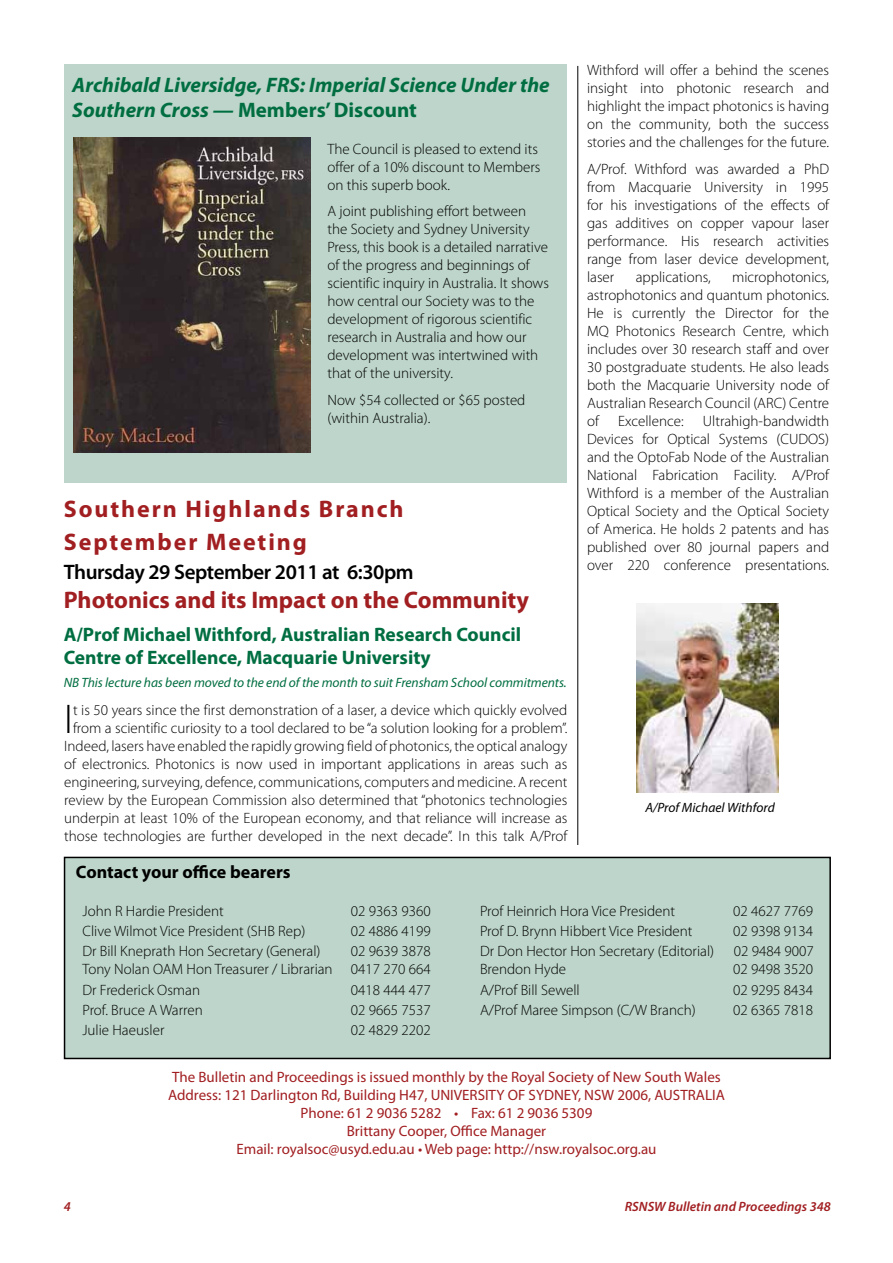
<style>
.page{position:relative;width:893px;height:1263px;background:#fff}
.page>*{position:absolute;margin:0;border:0;box-sizing:border-box;transform-origin:0 0}
.t1{font:300 41.7px "Myriad Pro";color:#000}
.t2{font:700 24px/33px "Myriad Pro";letter-spacing:.08em;color:#a11e21}
.t3{font:700 24px "Myriad Pro";color:#a11e21}
.t4{font:italic 700 21px/25.2px "Myriad Pro";color:#006e41}
.t5{font:600 21px "Myriad Pro";letter-spacing:-.02em;color:#000}
.t6{font:700 19.5px/23.4px "Myriad Pro";color:#006e41}
.t7{font:700 18px "Myriad Pro";color:#000}
.t8{font:300 15px/18px "Myriad Pro";color:#000;text-align:justify}
.t9{font:15px/18px "Myriad Pro";color:#a11e21;text-align:center}
.t10{font:italic 13.5px "Myriad Pro";letter-spacing:-.005em;color:#006e41}
.t11{font:italic 600 13.5px "Myriad Pro";color:#a11e21}
.t12{font:italic 13.5px "Myriad Pro";color:#000}
.s1{font-style:normal}
</style>
<div class="page">
<hr style="left:577px;top:66px;width:1px;height:779px;background:#000">
<div style="left:65px;top:857px;width:765px;height:201px;background:#bdd5ca"></div>
<div style="left:64px;top:857px;width:767px;height:202px;border:2px solid #000"></div>
<div style="left:64px;top:64px;width:503px;height:419px;background:#bdd5ca"></div>
<img style="left:73px;top:138px;width:238px;height:315px">
<img style="left:637px;top:604px;width:142px;height:189px">
<h3 class="t4" style="left:72px;top:72px;width:479px">Archibald Liversidge, FRS: Imperial Science Under the<br>Southern Cross — <span class="s1">Members’ Discount</span></h3>
<p class="t8" style="left:327px;top:140px;width:215px;text-align:left">The Council is pleased to extend its offer of a 10% discount to Members on this superb book.</p>
<p class="t8" style="left:327px;top:202px;width:223px;text-align:left">A joint publishing effort between the Society and Sydney University Press, this book is a detailed narrative of the progress and beginnings of scientific inquiry in Australia. It shows how central our Society was to the development of rigorous scientific research in Australia and how our development was intertwined with that of the university.</p>
<p class="t8" style="left:327px;top:391px;width:200px">Now $54 collected or $65 posted (within Australia).</p>
<h2 class="t2" style="left:64px;top:492px;width:341px">Southern Highlands Branch<br>September Meeting</h2>
<h3 class="t5" style="left:64px;top:559px;width:352px">Thursday 29 September 2011 at 6:30pm</h3>
<h2 class="t3" style="left:64px;top:584px;width:467px">Photonics and its Impact on the Community</h2>
<h3 class="t6" style="left:64px;top:622px;width:459px">A/Prof Michael Withford, Australian Research Council<br>Centre of Excellence, Macquarie University</h3>
<p class="t10" style="left:64px;top:675px;width:505px">NB This lecture has been moved to the end of the month to suit Frensham School commitments.</p>
<h1 class="t1" style="left:64px;top:696px;width:10px">I</h1>
<p class="t8" style="left:64px;top:701px;width:505px;text-align:center">t is 50 years since the first demonstration of a laser, a device which quickly evolved from a scientific curiosity to a tool declared to be “a solution looking for a problem”.<br>Indeed, lasers have enabled the rapidly growing field of photonics, the optical analogy of electronics. Photonics is now used in important applications in areas such as engineering, surveying, defence, communications, computers and medicine. A recent review by the European Commission also determined that “photonics technologies underpin at least 10% of the European economy, and that reliance will increase as those technologies are further developed in the next decade”. In this talk A/Prof</p>
<p class="t8" style="left:587px;top:61px;width:244px">Withford will offer a behind the scenes insight into photonic research and highlight the impact photonics is having on the community, both the success stories and the challenges for the future.</p>
<p class="t8" style="left:587px;top:160px;width:244px">A/Prof. Withford was awarded a PhD from Macquarie University in 1995 for his investigations of the effects of gas additives on copper vapour laser performance. His research activities range from laser device development, laser</p>
<p class="t8" style="left:587px;top:268px;width:244px;text-indent:145px">microphotonics, astrophotonics and quantum photonics.<br>He is currently the Director for the MQ Photonics Research Centre, which includes over 30 research staff and over 30 postgraduate students. He also leads both the Macquarie University node of Australian Research Council (ARC) Centre of</p>
<p class="t8" style="left:636px;top:268px;width:77px">applications,</p>
<p class="t8" style="left:587px;top:412px;width:244px;text-indent:116px">Ultrahigh-bandwidth Devices for Optical Systems (CUDOS) and the OptoFab Node of the Australian National Fabrication Facility. A/Prof Withford is a member of the Australian Optical Society and the Optical Society of America. He holds 2 patents and has published over 80 journal papers and over 220 conference presentations.</p>
<p class="t8" style="left:618px;top:412px;width:67px">Excellence:</p>
<p class="t12" style="left:645px;top:799px;width:131px">A/Prof Michael Withford</p>
<p class="t7" style="left:76px;top:860px;width:216px">Contact your office bearers</p>
<p class="t8" style="left:82px;top:902px;width:143px">John R Hardie President</p>
<p class="t8" style="left:351px;top:902px;width:81px">02 9363 9360</p>
<p class="t8" style="left:480px;top:902px;width:197px">Prof Heinrich Hora Vice President</p>
<p class="t8" style="left:733px;top:902px;width:81px">02 4627 7769</p>
<p class="t8" style="left:82px;top:922px;width:224px">Clive Wilmot Vice President (SHB Rep)</p>
<p class="t8" style="left:351px;top:922px;width:81px">02 4886 4199</p>
<p class="t8" style="left:480px;top:922px;width:214px">Prof D. Brynn Hibbert Vice President</p>
<p class="t8" style="left:733px;top:922px;width:81px">02 9398 9134</p>
<p class="t8" style="left:82px;top:943px;width:240px">Dr Bill Kneprath Hon Secretary (General)</p>
<p class="t8" style="left:351px;top:943px;width:81px">02 9639 3878</p>
<p class="t8" style="left:480px;top:943px;width:236px">Dr Don Hector Hon Secretary (Editorial)</p>
<p class="t8" style="left:734px;top:943px;width:81px">02 9484 9007</p>
<p class="t8" style="left:82px;top:961px;width:350px">Tony Nolan OAM Hon Treasurer / Librarian 0417 270 664</p>
<p class="t8" style="left:480px;top:961px;width:88px">Brendon Hyde</p>
<p class="t8" style="left:733px;top:961px;width:81px">02 9498 3520</p>
<p class="t8" style="left:82px;top:981px;width:119px">Dr Frederick Osman</p>
<p class="t8" style="left:351px;top:981px;width:81px">0418 444 477</p>
<p class="t8" style="left:480px;top:981px;width:101px">A/Prof Bill Sewell</p>
<p class="t8" style="left:733px;top:981px;width:81px">02 9295 8434</p>
<p class="t8" style="left:82px;top:1001px;width:122px">Prof. Bruce A Warren</p>
<p class="t8" style="left:351px;top:1001px;width:81px">02 9665 7537</p>
<p class="t8" style="left:480px;top:1001px;width:217px">A/Prof Maree Simpson (C/W Branch)</p>
<p class="t8" style="left:733px;top:1001px;width:81px">02 6365 7818</p>
<p class="t8" style="left:82px;top:1021px;width:83px">Julie Haeusler</p>
<p class="t8" style="left:351px;top:1021px;width:81px">02 4829 2202</p>
<p class="t9" style="left:168px;top:1068px;width:558px">The Bulletin and Proceedings is issued monthly by the Royal Society of New South Wales Address: 121 Darlington Rd, Building H47, UNIVERSITY OF SYDNEY, NSW 2006, AUSTRALIA Phone: 61 2 9036 5282 • Fax: 61 2 9036 5309<br>Brittany Cooper, Office Manager<br>Email: royalsoc@usyd.edu.au • Web page: http://nsw.royalsoc.org.au</p>
<p class="t11" style="left:64px;top:1198px;width:9px">4</p>
<p class="t11" style="left:625px;top:1197px;width:207px">RSNSW Bulletin and Proceedings 348</p>
</div>
